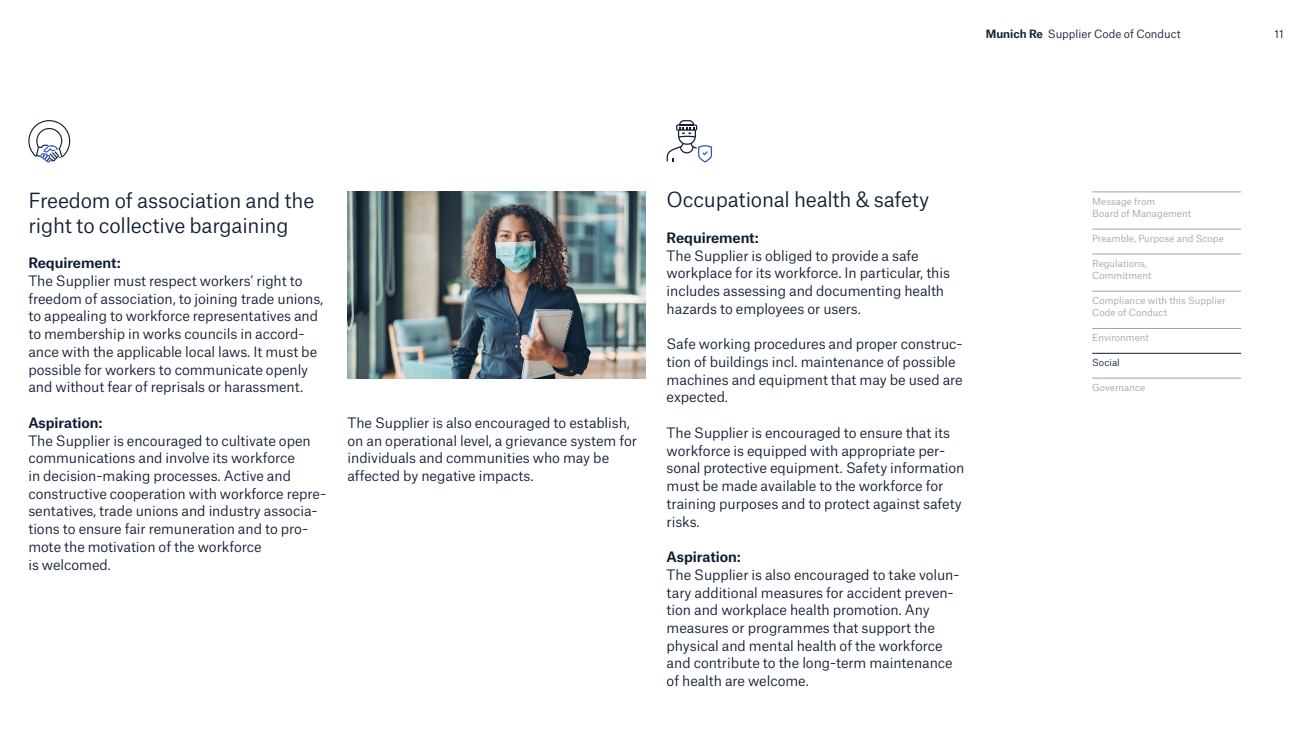
<style>
.page{position:relative;width:1312px;height:745px;background:#fff}
.page>*{position:absolute;margin:0;border:0;box-sizing:border-box;transform-origin:0 0}
.t1{font:20px/24.8px "Munich Re Neue";letter-spacing:-.01em;color:#0f1e32}
.t2{font:13.75px/17.8px "Munich Re Neue";letter-spacing:-.005em;color:#0f1e32}
.t3{font:700 13.75px "Munich Re Neue";letter-spacing:-.01em;color:#0f1e32}
.t4{font:11px "Munich Re Neue";color:#0f1e32}
.t5{font:9.38px/12.4px "Munich Re Neue";letter-spacing:.005em;color:#9fa4a8}
.t6{font:9.38px "Munich Re Neue";letter-spacing:.005em;color:#0f1e32}
.s1{font-weight:700}
</style>
<div class="page">
<hr style="left:1091px;top:191px;width:149px;height:1px;background:#9fa4a8">
<hr style="left:1091px;top:229px;width:149px;height:1px;background:#9fa4a8">
<hr style="left:1091px;top:253px;width:149px;height:1px;background:#9fa4a8">
<hr style="left:1091px;top:291px;width:149px;height:1px;background:#9fa4a8">
<hr style="left:1091px;top:328px;width:149px;height:1px;background:#9fa4a8">
<hr style="left:1091px;top:353px;width:149px;height:1px;background:#0f1e32">
<hr style="left:1091px;top:377px;width:149px;height:1px;background:#9fa4a8">
<svg style="left:28px;top:120px;width:42px;height:42px"></svg>
<svg style="left:666px;top:120px;width:46px;height:42px"></svg>
<img style="left:347px;top:191px;width:298px;height:187px">
<p class="t4" style="left:985px;top:25px;width:196px"><span class="s1">Munich Re</span> Supplier Code of Conduct</p>
<p class="t4" style="left:1274px;top:25px;width:11px">11</p>
<h1 class="t1" style="left:28px;top:186px;width:287px">Freedom of association and the right to collective bargaining</h1>
<p class="t3" style="left:28px;top:251px;width:94px">Requirement:</p>
<p class="t2" style="left:28px;top:270px;width:296px">The Supplier must respect workers’ right to freedom of association, to joining trade unions, to appealing to workforce representatives and to membership in works councils in accord&shy;ance with the applicable local laws. It must be possible for workers to communicate openly and without fear of reprisals or harassment.</p>
<p class="t3" style="left:28px;top:411px;width:76px">Aspiration:</p>
<p class="t2" style="left:28px;top:430px;width:299px">The Supplier is encouraged to cultivate open communications and involve its workforce<br>in decision-making processes. Active and constructive cooperation with workforce repre&shy;sentatives, trade unions and industry associa&shy;tions to ensure fair remuneration and to pro&shy;mote the motivation of the workforce<br>is welcomed.</p>
<p class="t2" style="left:347px;top:412px;width:291px">The Supplier is also encouraged to establish, on an operational level, a grievance system for individuals and communities who may be affected by negative impacts.</p>
<h1 class="t1" style="left:666px;top:185px;width:264px">Occupational health &amp; safety</h1>
<p class="t3" style="left:666px;top:226px;width:94px">Requirement:</p>
<p class="t2" style="left:666px;top:245px;width:285px">The Supplier is obliged to provide a safe workplace for its workforce. In particular, this includes assessing and documenting health hazards to employees or users.</p>
<p class="t2" style="left:666px;top:333px;width:297px">Safe working procedures and proper construc&shy;tion of buildings incl. maintenance of possible machines and equipment that may be used are expected.</p>
<p class="t2" style="left:666px;top:422px;width:299px">The Supplier is encouraged to ensure that its workforce is equipped with appropriate per&shy;sonal protective equipment. Safety information must be made available to the workforce for training purposes and to protect against safety risks.</p>
<p class="t3" style="left:666px;top:545px;width:76px">Aspiration:</p>
<p class="t2" style="left:666px;top:564px;width:294px">The Supplier is also encouraged to take volun&shy;tary additional measures for accident preven&shy;tion and workplace health promotion. Any measures or programmes that support the physical and mental health of the workforce and contribute to the long-term maintenance of health are welcome.</p>
<p class="t5" style="left:1091px;top:194px;width:100px">Message from<br>Board of Management</p>
<p class="t5" style="left:1091px;top:231px;width:133px">Preamble, Purpose and Scope</p>
<p class="t5" style="left:1091px;top:256px;width:61px">Regulations,<br>Commitment</p>
<p class="t5" style="left:1091px;top:293px;width:135px">Compliance with this Supplier<br>Code of Conduct</p>
<p class="t5" style="left:1091px;top:330px;width:58px">Environment</p>
<p class="t6" style="left:1091px;top:355px;width:29px">Social</p>
<p class="t5" style="left:1091px;top:380px;width:55px">Governance</p>
</div>
